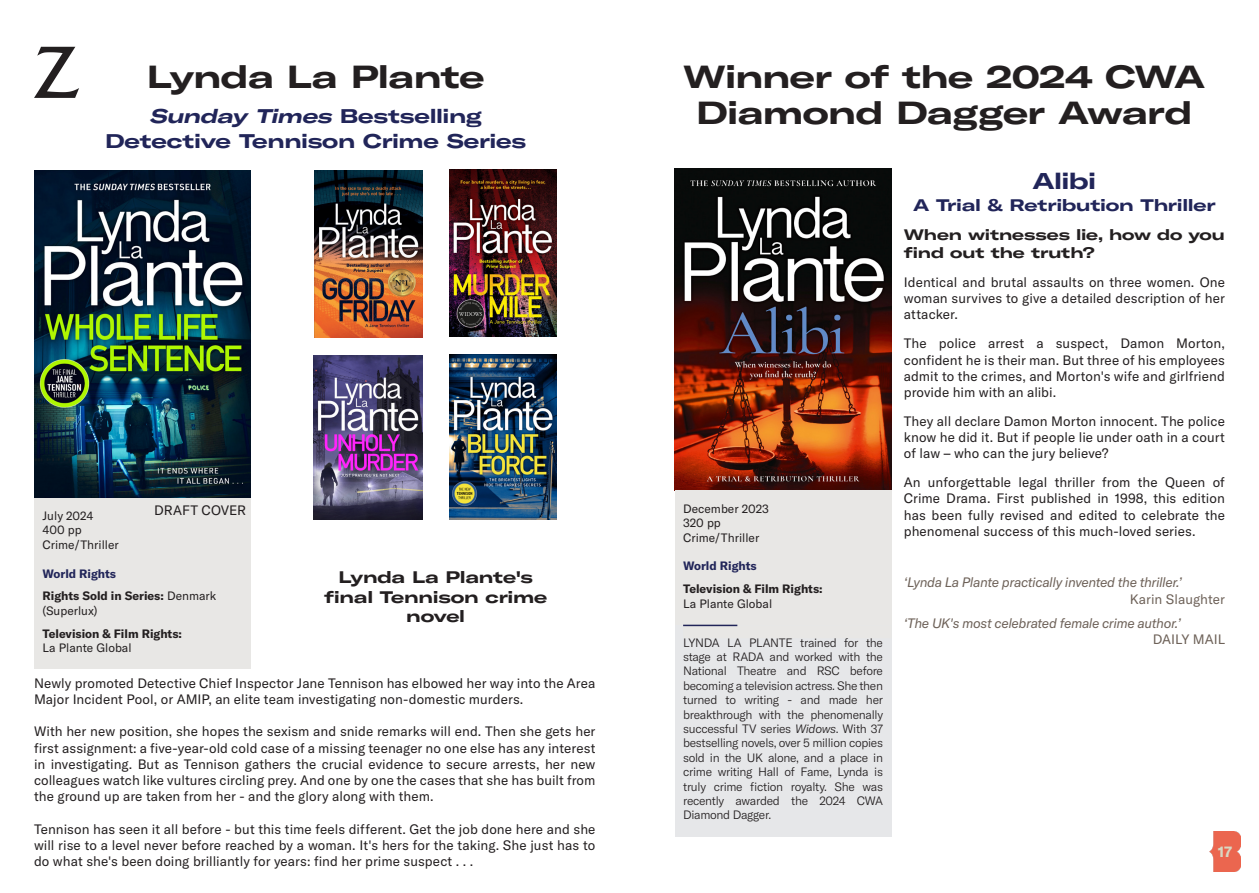
<style>
.page{position:relative;width:1259px;height:893px;background:#fff}
.page>*{position:absolute;margin:0;border:0;box-sizing:border-box;transform-origin:0 0}
.Heading_1{font:31.5px/36px "GT America Exp Bd";letter-spacing:-.025em;color:#231f20;text-align:center}
.Heading_1-2{font:22.5px "GT America Exp Bd";letter-spacing:-.025em;color:#212559}
.Heading_2{font:19.5px/25.5px "GT America Exp Bd";letter-spacing:-.015em;color:#212559;text-align:center}
.t1{font:16.5px/19.8px "GT America Exp Bd";letter-spacing:-.015em;color:#231f20;text-align:center}
.Heading_1-3{font:16.5px "GT America Exp Bd";letter-spacing:-.02em;color:#212559}
.t2{font:15px/18px "GT America Exp Bd";letter-spacing:-.005em;color:#231f20}
.t3{font:700 15px "GT America";color:#d8d7c2}
.t4{font:13.5px/16.2px "GT America";letter-spacing:.005em;color:#231f20;text-align:justify}
.Quote__Text{font:italic 13.5px "GT America";letter-spacing:-.03em;color:#6e6259}
.Quote__Author_Source{font:13.5px "GT America";color:#6e6259}
.Panel__Author_biography{font:300 12px/14.4px "GT America";letter-spacing:-.025em;color:#231f20;text-align:justify}
.Panel__Text{font:12px/14.4px "GT America";color:#231f20}
.Panel__Heading{font:700 12px/14.4px "GT America";color:#231f20}
.Panel__Text-2{font:700 12px "GT America";color:#212559}
.s1{font-style:italic}
.s2{font-weight:400}
</style>
<div class="page">
<img style="left:1209px;top:831px;width:31px;height:40px">
<div style="left:34px;top:498px;width:217px;height:171px;background:#e8e7e5"></div>
<img style="left:314px;top:356px;width:108px;height:164px">
<img style="left:315px;top:171px;width:107px;height:167px">
<img style="left:449px;top:170px;width:108px;height:167px">
<img style="left:449px;top:355px;width:108px;height:165px">
<img style="left:34px;top:170px;width:217px;height:327px">
<svg style="left:34px;top:47px;width:45px;height:51px"></svg>
<img style="left:674px;top:169px;width:217px;height:322px">
<div style="left:674px;top:491px;width:217px;height:134px;background:#e8e7e5"></div>
<div style="left:674px;top:625px;width:217px;height:211px;background:#e6e7e9"></div>
<svg style="left:683px;top:625px;width:55px;height:2px"></svg>
<hr style="left:683px;top:625px;width:54px;height:1px;background:#212559">
<p class="Heading_1" style="left:147px;top:58px;width:339px">Lynda La Plante</p>
<p class="Heading_2" style="left:105px;top:103px;width:423px"><span class="s1">Sunday Times</span> Bestselling<br>Detective Tennison Crime Series</p>
<p class="t4" style="left:154px;top:502px;width:94px">DRAFT COVER</p>
<p class="Panel__Text" style="left:43px;top:508px;width:78px">July 2024<br>400 pp<br>Crime/Thriller</p>
<p class="Panel__Text-2" style="left:43px;top:566px;width:75px">World Rights</p>
<p class="Panel__Heading" style="left:43px;top:589px;width:175px">Rights Sold in Series: <span class="s2">Denmark (Superlux)</span></p>
<p class="Panel__Heading" style="left:43px;top:626px;width:141px">Television &amp; Film Rights:</p>
<p class="Panel__Text" style="left:43px;top:641px;width:91px">La Plante Global</p>
<p class="t4" style="left:34px;top:675px;width:563px">Newly promoted Detective Chief Inspector Jane Tennison has elbowed her way into the Area<br>Major Incident Pool, or AMIP, an elite team investigating non-domestic murders.</p>
<p class="t4" style="left:34px;top:723px;width:563px">With her new position, she hopes the sexism and snide remarks will end. Then she gets her first assignment: a five-year-old cold case of a missing teenager no one else has any interest in investigating. But as Tennison gathers the crucial evidence to secure arrests, her new colleagues watch like vultures circling prey. And one by one the cases that she has built from the ground up are taken from her - and the glory along with them.</p>
<p class="t4" style="left:34px;top:821px;width:563px">Tennison has seen it all before - but this time feels different. Get the job done here and she will rise to a level never before reached by a woman. It's hers for the taking. She just has to do what she's been doing brilliantly for years: find her prime suspect . . .</p>
<p class="t1" style="left:324px;top:567px;width:224px">Lynda La Plante's final Tennison crime novel</p>
<p class="Heading_1" style="left:683px;top:58px;width:523px">Winner of the 2024 CWA<br>Diamond Dagger Award</p>
<p class="Panel__Text" style="left:683px;top:501px;width:87px">December 2023<br>320 pp</p>
<p class="Panel__Text" style="left:683px;top:530px;width:78px">Crime/Thriller</p>
<p class="Panel__Text-2" style="left:683px;top:559px;width:75px">World Rights</p>
<p class="Panel__Heading" style="left:683px;top:582px;width:141px">Television &amp; Film Rights:</p>
<p class="Panel__Text" style="left:683px;top:596px;width:91px">La Plante Global</p>
<p class="Panel__Author_biography" style="left:683px;top:635px;width:201px">LYNDA LA PLANTE trained for the stage at RADA and worked with the National Theatre and RSC before becoming a television actress. She then turned to writing - and made her breakthrough with the phenomenally successful TV series <span class="s1">Widows</span>. With 37 bestselling novels, over 5 million copies sold in the UK alone, and a place in crime writing Hall of Fame, Lynda is truly crime fiction royalty. She was recently awarded the 2024 CWA Diamond Dagger.</p>
<p class="Heading_1-2" style="left:1032px;top:167px;width:65px">Alibi</p>
<p class="Heading_1-3" style="left:913px;top:195px;width:304px">A Trial &amp; Retribution Thriller</p>
<p class="t2" style="left:904px;top:225px;width:323px">When witnesses lie, how do you find out the truth?</p>
<p class="t4" style="left:904px;top:274px;width:323px">Identical and brutal assaults on three women. One woman survives to give a detailed description of her attacker.</p>
<p class="t4" style="left:904px;top:335px;width:323px">The police arrest a suspect, Damon Morton, confident he is their man. But three of his employees admit to the crimes, and Morton's wife and girlfriend provide him with an alibi.</p>
<p class="t4" style="left:904px;top:413px;width:323px">They all declare Damon Morton innocent. The police know he did it. But if people lie under oath in a court of law – who can the jury believe?</p>
<p class="t4" style="left:904px;top:474px;width:323px">An unforgettable legal thriller from the Queen of Crime Drama. First published in 1998, this edition has been fully revised and edited to celebrate the phenomenal success of this much-loved series.</p>
<p class="Quote__Text" style="left:904px;top:575px;width:280px">‘Lynda La Plante practically invented the thriller.’</p>
<p class="Quote__Author_Source" style="left:1130px;top:591px;width:97px">Karin Slaughter</p>
<p class="Quote__Text" style="left:904px;top:615px;width:278px">‘The UK's most celebrated female crime author.’</p>
<p class="Quote__Author_Source" style="left:1152px;top:632px;width:74px">DAILY MAIL</p>
<p class="t3" style="left:1218px;top:842px;width:16px">17</p>
</div>
